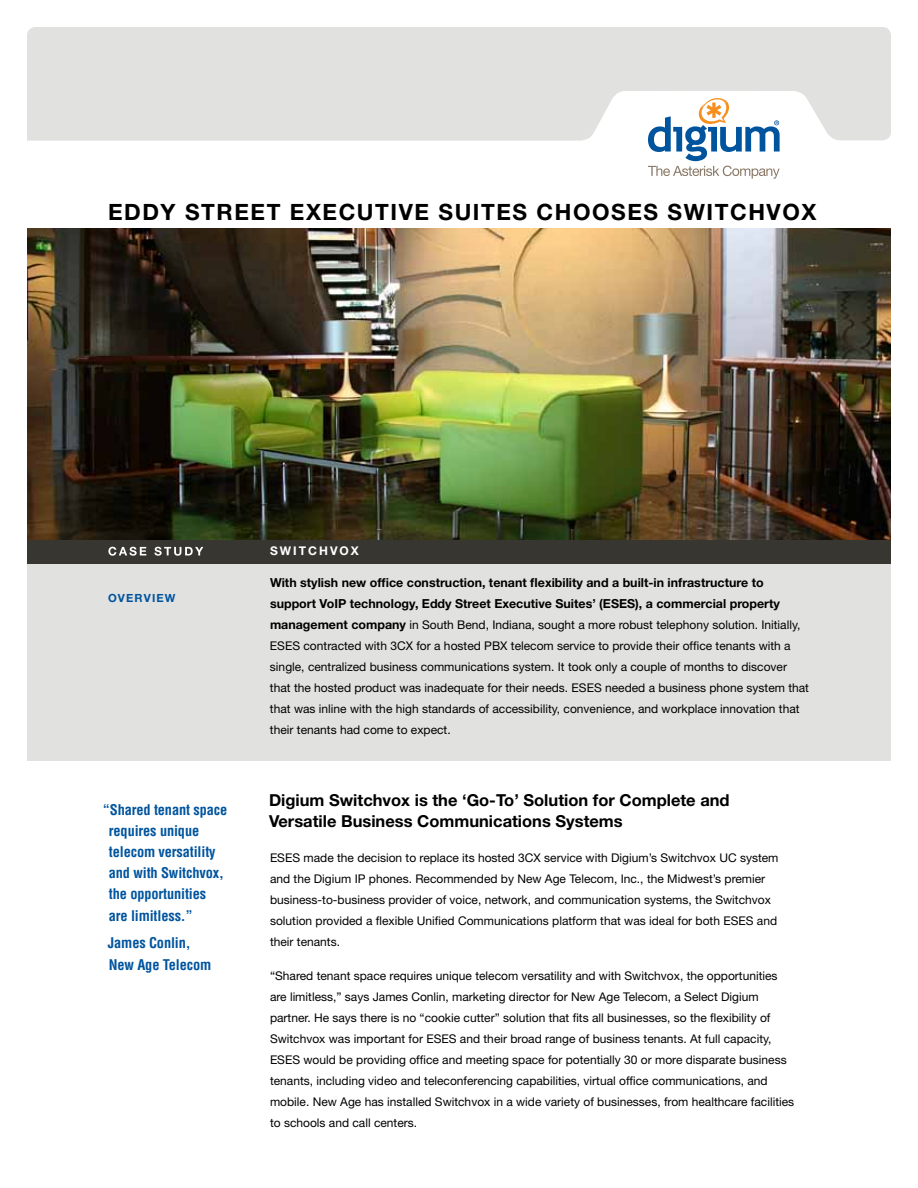
<style>
.page{position:relative;width:918px;height:1188px;background:#fff}
.page>*{position:absolute;margin:0;border:0;box-sizing:border-box;transform-origin:0 0}
.t1{font:700 22.5px "Helvetica Neue";letter-spacing:.07em;color:#000}
.t2{font:700 16.5px/21px "Helvetica Neue";color:#000}
.t3{font:700 condensed 14.4px/21.1px "Helvetica";letter-spacing:-.01em;color:#00549e}
.t4{font:700 12.45px/21px "Helvetica Neue";color:#000}
.t5{font:12px/21px "Helvetica Neue";color:#000}
.t6{font:700 12px "Helvetica Neue";letter-spacing:.17em;color:#fff}
.t7{font:700 11.25px "Helvetica Neue";letter-spacing:.21em;color:#00549e}
.s1{font-weight:700;font-size:12.45px}
</style>
<div class="page">
<div style="left:27px;top:540px;width:864px;height:221px;background:#e1e1e0"></div>
<svg style="left:648px;top:141px;width:132px;height:38px"></svg>
<svg style="left:27px;top:27px;width:864px;height:114px;background:#e0e1e1"></svg>
<div style="left:27px;top:540px;width:864px;height:24px;background:#383631"></div>
<svg style="left:108px;top:547px;width:95px;height:9px"></svg>
<img style="left:27px;top:228px;width:864px;height:312px">
<h1 class="t1" style="left:108px;top:198px;width:613px">Eddy Street Executive Suites CHOOSES SWITC</h1>
<h1 class="t1" style="left:748px;top:198px;width:70px">HVOX</h1>
<p class="t7" style="left:108px;top:591px;width:69px">overvieW</p>
<p class="t3" style="left:109px;top:799px;width:120px;text-indent:-6px">“Shared tenant space requires unique telecom versatility and with Switchvox, the opportunities are limitless.”</p>
<p class="t3" style="left:108px;top:932px;width:105px">James Conlin,<br>New Age Telecom</p>
<p class="t6" style="left:270px;top:544px;width:32px">SWITC</p>
<p class="t6" style="left:319px;top:544px;width:41px">HVOX</p>
<p class="t4" style="left:270px;top:572px;width:512px">With stylish new office construction, tenant flexibility and a built-in infrastructure to support VoIP technology, Eddy Street Executive Suites’ (ESES), a commercial property</p>
<p class="t5" style="left:270px;top:614px;width:541px"><span class="s1">management company</span> in South Bend, Indiana, sought a more robust telephony solution. Initially, ESES contracted with 3CX for a hosted PBX telecom service to provide their office tenants with a single, centralized business communications system. It took only a couple of months to discover that the hosted product was inadequate for their needs. ESES needed a business phone system that that was inline with the high standards of accessibility, convenience, and workplace innovation that their tenants had come to expect.</p>
<h2 class="t2" style="left:269px;top:790px;width:462px">Digium Switchvox is the ‘Go-To’ Solution for Complete and<br>Versatile Business Communications Systems</h2>
<p class="t5" style="left:270px;top:847px;width:510px">ESES made the decision to replace its hosted 3CX service with Digium’s Switchvox UC system and the Digium IP phones. Recommended by New Age Telecom, Inc., the Midwest’s premier business-to-business provider of voice, network, and communication systems, the Switchvox solution provided a flexible Unified Communications platform that was ideal for both ESES and their tenants.</p>
<p class="t5" style="left:270px;top:965px;width:526px">“Shared tenant space requires unique telecom versatility and with Switchvox, the opportunities are limitless,” says James Conlin, marketing director for New Age Telecom, a Select Digium partner. He says there is no “cookie cutter” solution that fits all businesses, so the flexibility of Switchvox was important for ESES and their broad range of business tenants. At full capacity, ESES would be providing office and meeting space for potentially 30 or more disparate business tenants, including video and teleconferencing capabilities, virtual office communications, and mobile. New Age has installed Switchvox in a wide variety of businesses, from healthcare facilities to schools and call centers.</p>
</div>
